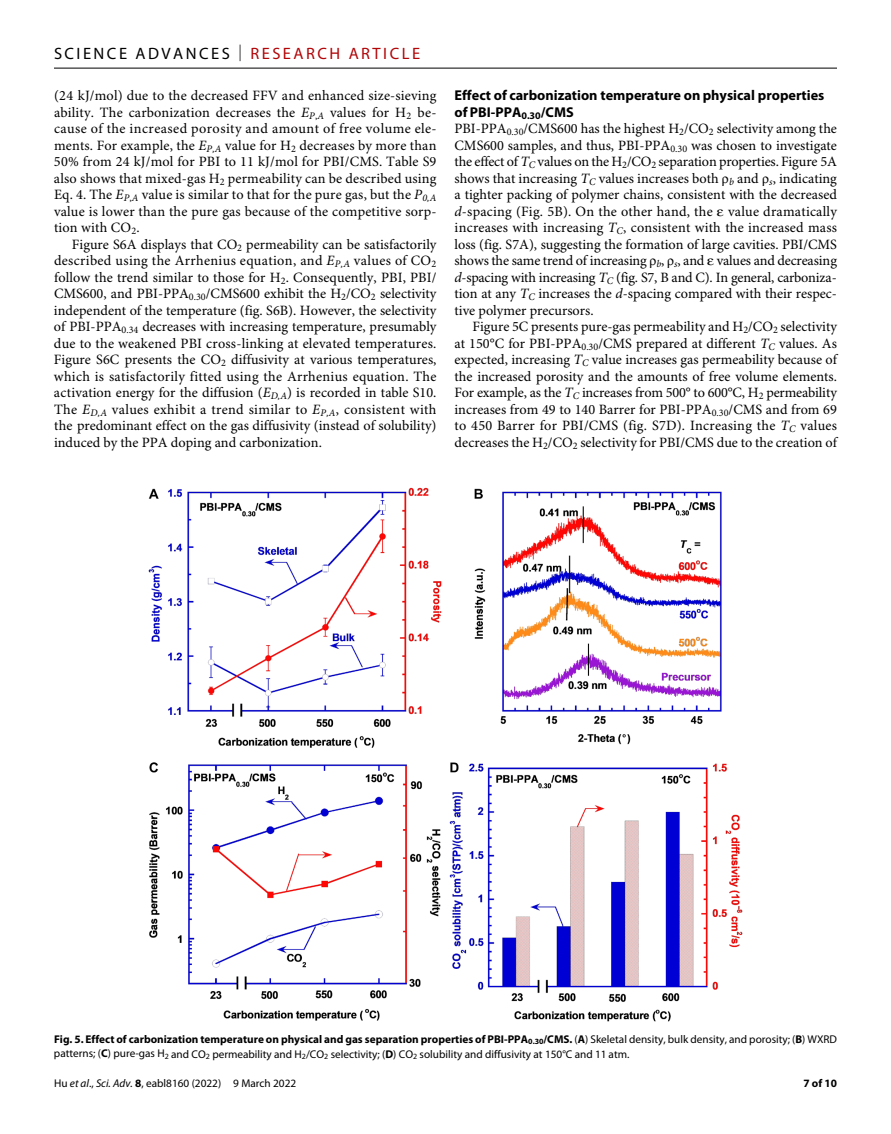
<style>
.page{position:relative;width:891px;height:1134px;background:#fff}
.page>*{position:absolute;margin:0;border:0;box-sizing:border-box;transform-origin:0 0}
.t1{font:16.5px "Myriad Pro";letter-spacing:.15em;color:#000}
.t2{font:14.25px/16.5px "Minion Pro";color:#000;text-align:justify}
.t3{font:700 14.25px/16.5px "Myriad Pro";color:#000}
.t4{font:11.25px/15px "Myriad Pro";color:#000}
.t5{font:700 11.25px "Myriad Pro";color:#000}
.s1{font-weight:300}
.s2{color:#b10508}
.s3{font-style:italic}
.s4{font-weight:700}
</style>
<div class="page">
<hr style="left:54px;top:68px;width:783px;height:1px;background:#000">
<img style="left:149px;top:487px;width:593px;height:534px">
<p class="t1" style="left:54px;top:40px;width:368px">SCIENCE ADVANCES <span class="s1">|</span> <span class="s2">RESEARCH ARTICLE</span></p>
<p class="t2" style="left:54px;top:89px;width:384px">(24 kJ/mol) due to the decreased FFV and enhanced size-sieving ability. The carbonization decreases the <span class="s3">E</span><sub>P</sub><sub>,</sub><sub>A</sub> values for H<sub>2</sub> be&shy;cause of the increased porosity and amount of free volume ele&shy;ments. For example, the <span class="s3">E</span><sub>P,A</sub> value for H<sub>2</sub> decreases by more than 50% from 24 kJ/mol for PBI to 11 kJ/mol for PBI/CMS. Table S9 also shows that mixed-gas H<sub>2</sub> permeability can be described using Eq. 4. The <span class="s3">E</span><sub>P</sub><sub>,</sub><sub>A</sub> value is similar to that for the pure gas, but the <span class="s3">P</span><sub>0,A </sub>value is lower than the pure gas because of the competitive sorp&shy;tion with CO<sub>2</sub>.</p>
<p class="t2" style="left:54px;top:237px;width:384px;text-indent:18px">Figure S6A displays that CO<sub>2</sub> permeability can be satisfactorily described using the Arrhenius equation, and <span class="s3">E</span><sub>P,A</sub> values of CO<sub>2 </sub>follow the trend similar to those for H<sub>2</sub>. Consequently, PBI, PBI/ CMS600, and PBI-PPA<sub>0.30</sub>/CMS600 exhibit the H<sub>2</sub>/CO<sub>2</sub> selectivity independent of the temperature (fig. S6B). However, the selectivity of PBI-PPA<sub>0.34</sub> decreases with increasing temperature, presumably due to the weakened PBI cross-linking at elevated temperatures.<br>Figure S6C presents the CO<sub>2</sub> diffusivity at various temperatures, which is satisfactorily fitted using the Arrhenius equation. The activation energy for the diffusion (<span class="s3">E</span><sub>D,A</sub>) is recorded in table S10.<br>The <span class="s3">E</span><sub>D,A</sub> values exhibit a trend similar to <span class="s3">E</span><sub>P,A</sub>, consistent with the predominant effect on the gas diffusivity (instead of solubility) induced by the PPA doping and carbonization.</p>
<p class="t3" style="left:454px;top:86px;width:371px">Effect of carbonization temperature on physical properties of PBI-PPA<sub>0.30</sub>/CMS</p>
<p class="t2" style="left:454px;top:122px;width:384px">PBI-PPA<sub>0.30</sub>/CMS600 has the highest H<sub>2</sub>/CO<sub>2</sub> selectivity among the CMS600 samples, and thus, PBI-PPA<sub>0.30</sub> was chosen to investigate the effect of <span class="s3">T</span><sub>C</sub> values on the H<sub>2</sub>/CO<sub>2</sub> separation properties. Figure 5A shows that increasing <span class="s3">T</span><sub>C</sub> values increases both <sub>b</sub> and <sub>s</sub>, indicating a tighter packing of polymer chains, consistent with the decreased <span class="s3">d</span>-spacing (Fig. 5B). On the other hand, the value dramatically increases with increasing <span class="s3">T</span><sub>C</sub>, consistent with the increased mass loss (fig. S7A), suggesting the formation of large cavities. PBI/CMS shows the same trend of increasing <sub>b</sub>, <sub>s</sub>, and values and decreasing <span class="s3">d</span>-spacing with increasing <span class="s3">T</span><sub>C</sub> (fig. S7, B and C). In general, carboniza&shy;tion at any <span class="s3">T</span><sub>C</sub> increases the <span class="s3">d</span>-spacing compared with their respec&shy;tive polymer precursors.</p>
<p class="t2" style="left:454px;top:320px;width:384px;text-indent:18px">Figure 5C presents pure-gas permeability and H<sub>2</sub>/CO<sub>2</sub> selectivity at 150°C for PBI-PPA<sub>0.30</sub>/CMS prepared at different <span class="s3">T</span><sub>C</sub> values. As expected, increasing <span class="s3">T</span><sub>C</sub> value increases gas permeability because of the increased porosity and the amounts of free volume elements.<br>For example, as the <span class="s3">T</span><sub>C</sub> increases from 500° to 600°C, H<sub>2</sub> permeability increases from 49 to 140 Barrer for PBI-PPA<sub>0.30</sub>/CMS and from 69 to 450 Barrer for PBI/CMS (fig. S7D). Increasing the <span class="s3">T</span><sub>C</sub> values decreases the H<sub>2</sub>/CO<sub>2</sub> selectivity for PBI/CMS due to the creation of</p>
<p class="t4" style="left:54px;top:1031px;width:785px"><span class="s4">Fig. 5. Effect of carbonization temperature on physical and gas separation properties of PBI-PPA</span><sub>0.30</sub><span class="s4">/CMS.</span> (<span class="s4">A</span>) Skeletal density, bulk density, and porosity; (<span class="s4">B</span>) WXRD patterns; (<span class="s4">C</span>) pure-gas H<sub>2</sub> and CO<sub>2</sub> permeability and H<sub>2</sub>/CO<sub>2</sub> selectivity; (<span class="s4">D</span>) CO<sub>2</sub> solubility and diffusivity at 150°C and 11 atm.</p>
<p class="t4" style="left:54px;top:1076px;width:244px">Hu <span class="s3">et al</span>., <span class="s3">Sci. Adv.</span> <span class="s4">8</span>, eabl8160 (2022) 9 March 2022</p>
<p class="t5" style="left:803px;top:1074px;width:35px">7 of 10</p>
</div>
